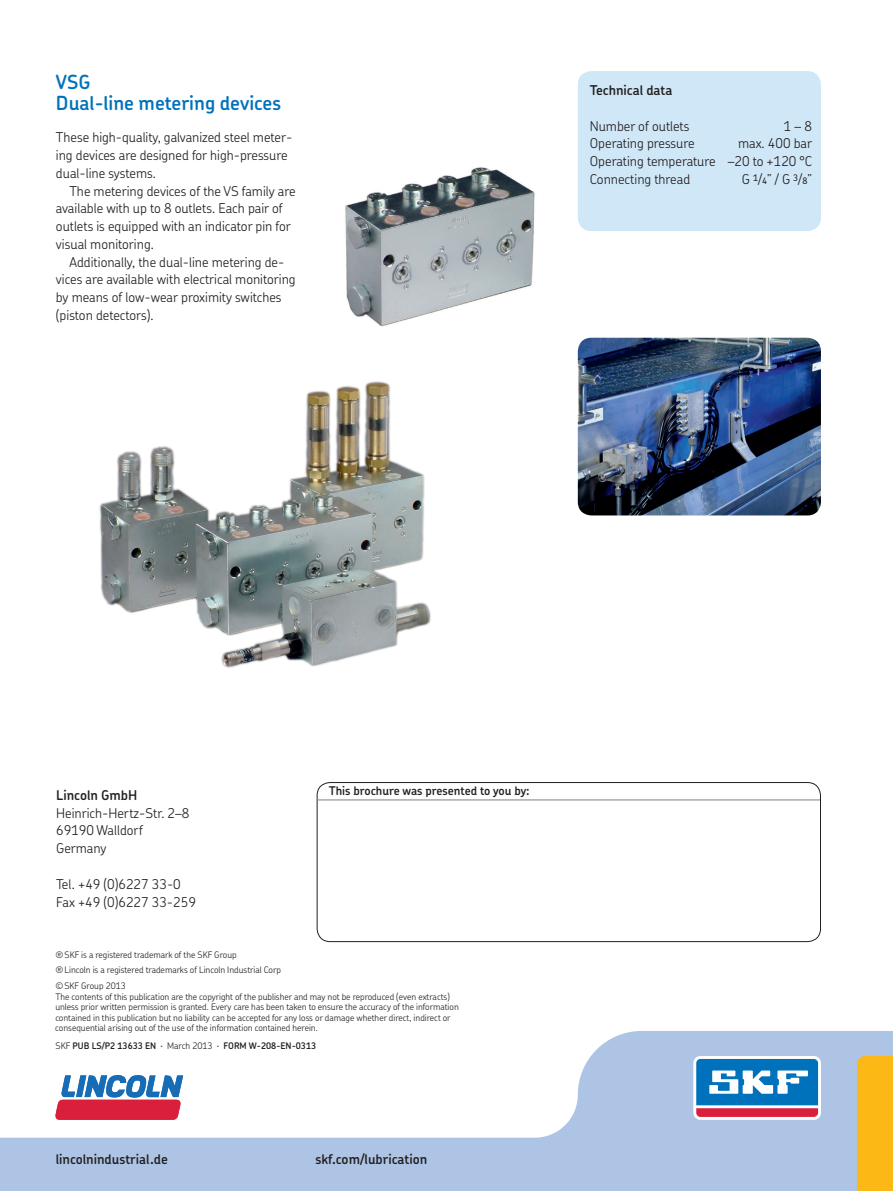
<style>
.page{position:relative;width:893px;height:1191px;background:#fff}
.page>*{position:absolute;margin:0;border:0;box-sizing:border-box;transform-origin:0 0}
.t1{font:600 19.5px/21px "SKF Chevin";color:#0072bc}
.t2{font:300 13.5px/17.9px "SKF Chevin";color:#231f20}
.t3{font:600 13.5px "SKF Chevin";color:#231f20}
.t4{font:600 12px "SKF Chevin";color:#231f20}
.t5{font:600 9.15px "SKF Chevin";color:#231f20}
.t6{font:300 9px/10.5px "SKF Chevin";color:#231f20}
.s1{font-weight:500;font-size:9px}
.s2{font-weight:300}
</style>
<div class="page">
<svg style="left:0;top:1031px;width:892px;height:160px;fill:#adc4e5"></svg>
<div style="left:856px;top:1056px;width:36px;height:135px;background:#fcb814"></div>
<img style="left:345px;top:167px;width:190px;height:160px">
<div style="left:317px;top:154px;width:243px;height:190px;border:1px solid #fff;border-radius:13px"></div>
<img style="left:99px;top:381px;width:332px;height:287px">
<div style="left:88px;top:366px;width:392px;height:327px;border:1px solid #fff;border-radius:13px"></div>
<img style="left:578px;top:338px;width:242px;height:177px">
<div style="left:316px;top:782px;width:505px;height:160px;border:1px solid #231f20;border-radius:13px"></div>
<hr style="left:317px;top:799px;width:503px;height:2px;background:#939598">
<div style="left:578px;top:71px;width:242px;height:160px;background:#cfe7f7;border-radius:14px"></div>
<svg style="left:56px;top:1075px;width:127px;height:45px"></svg>
<div style="left:693px;top:1056px;width:128px;height:64px;background:linear-gradient(to right,#f9fbfd,#f9fbfd);border-radius:7px"></div>
<svg style="left:696px;top:1059px;width:122px;height:58px"></svg>
<h1 class="t1" style="left:56px;top:71px;width:227px">VSG<br>Dual-line metering devices</h1>
<p class="t2" style="left:56px;top:128px;width:238px">These high-quality, galvanized steel meter&shy;ing devices are designed for high-pressure dual-line systems.</p>
<p class="t2" style="left:56px;top:181px;width:241px;text-indent:14px">The metering devices of the VS family are available with up to 8 outlets. Each pair of outlets is equipped with an indicator pin for visual monitoring.</p>
<p class="t2" style="left:56px;top:253px;width:241px;text-indent:14px">Additionally, the dual-line metering de&shy;vices are available with electrical monitoring by means of low-wear proximity switches (piston detectors).</p>
<p class="t3" style="left:590px;top:81px;width:84px">Technical data</p>
<p class="t2" style="left:590px;top:117px;width:101px">Number of outlets</p>
<p class="t2" style="left:783px;top:117px;width:30px">1 – 8</p>
<p class="t2" style="left:590px;top:134px;width:106px">Operating pressure</p>
<p class="t2" style="left:590px;top:134px;width:224px;text-align:justify;text-indent:148px">max. 400 bar Operating temperature –20 to +120 °C Connecting thread</p>
<p class="t2" style="left:742px;top:170px;width:71px">G <sup>1</sup>/<span class="s1">4</span>” / G <sup>3</sup>/<span class="s1">8</span>”</p>
<p class="t3" style="left:56px;top:786px;width:83px">Lincoln GmbH</p>
<p class="t2" style="left:56px;top:804px;width:135px">Heinrich-Hertz-Str. 2–8<br>69190 Walldorf<br>Germany</p>
<p class="t2" style="left:56px;top:875px;width:141px">Tel. +49 (0)6227 33-0<br>Fax +49 (0)6227 33-259</p>
<p class="t4" style="left:328px;top:783px;width:202px">This brochure was presented to you by:</p>
<p class="t6" style="left:55px;top:946px;width:227px;line-height:15.8px">® SKF is a registered trademark of the SKF Group<br>® Lincoln is a registered trademarks of Lincoln Industrial Corp © SKF Group 2013</p>
<p class="t6" style="left:55px;top:991px;width:405px">The contents of this publication are the copyright of the publisher and may not be reproduced (even extracts) unless prior written permission is granted. Every care has been taken to ensure the accuracy of the information contained in this publication but no liability can be accepted for any loss or damage whether direct, indirect or consequential arising out of the use of the information contained herein.</p>
<p class="t5" style="left:56px;top:1039px;width:262px"><span class="s2">SKF</span> PUB LS/P2 13633 EN <span class="s2">· March 2013 ·</span> FORM W-208-EN-0313</p>
<p class="t3" style="left:56px;top:1150px;width:114px">lincolnindustrial.de</p>
<p class="t3" style="left:315px;top:1150px;width:113px">skf.com/lubrication</p>
</div>
